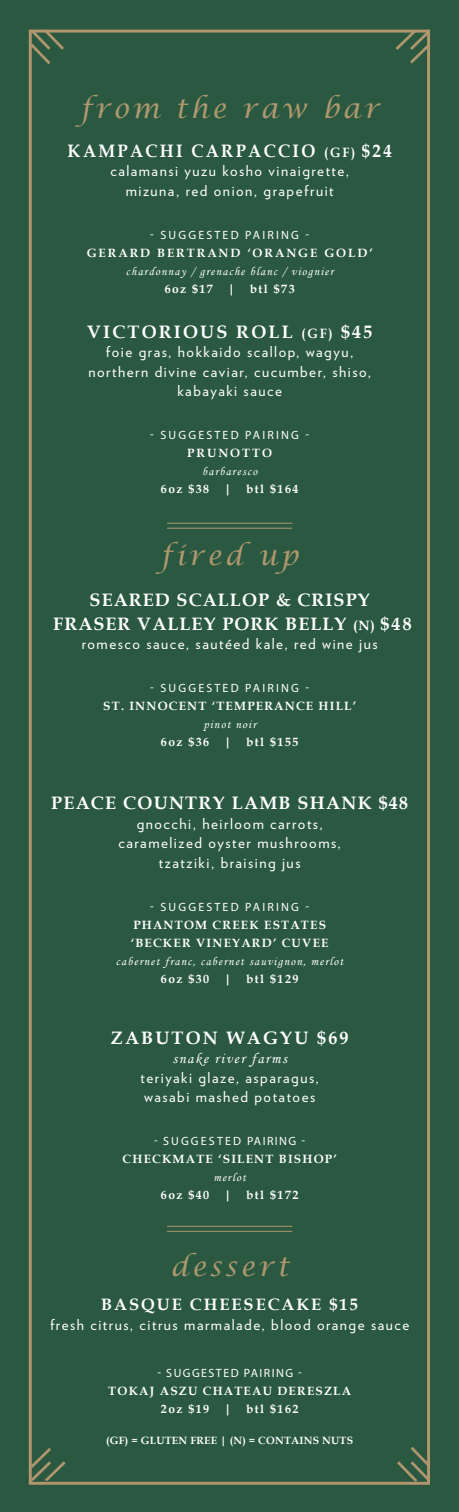
<style>
.page{position:relative;width:459px;height:1512px;background:#2a5841}
.page>*{position:absolute;margin:0;border:0;box-sizing:border-box;transform-origin:0 0}
.t1{font:italic 27px "Lucida Calligraphy";letter-spacing:.12em;color:#ae986e}
.t2{font:700 18px "Book Antiqua";letter-spacing:.07em;color:#fff}
.t3{font:700 18px "Book Antiqua";letter-spacing:.12em;color:#fff}
.t4{font:700 18px "Book Antiqua";letter-spacing:.14em;color:#fff;scale:.93 1}
.t5{font:700 16.5px "Book Antiqua";letter-spacing:.12em;color:#fff}
.t6{font:15px "Verlag";letter-spacing:.1em;color:#fff}
.t7{font:15px "Monotype Corsiva";letter-spacing:.1em;color:#fff}
.t8{font:12px/18px "Monotype Corsiva";letter-spacing:.1em;color:#fff;text-align:center}
.t9{font:700 12px/18px "Book Antiqua";letter-spacing:.1em;color:#fff;text-align:center}
.t10{font:12px "Myriad Pro";letter-spacing:.18em;color:#fff}
.t11{font:700 12px "Book Antiqua";letter-spacing:.12em;color:#fff}
.t12{font:12px "Myriad Pro";letter-spacing:.12em;color:#fff}
.t13{font:700 10.5px "Book Antiqua";letter-spacing:.02em;color:#fff}
.s1{font-size:13.5px}
.s2{font-family:"Book Antiqua";font-weight:700}
.s3{font-family:"Monotype Corsiva";font-weight:400}
</style>
<div class="page">
<svg style="left:33px;top:34px;width:31px;height:30px"></svg>
<svg style="left:397px;top:1447px;width:29px;height:34px"></svg>
<svg style="left:395px;top:34px;width:31px;height:30px"></svg>
<svg style="left:33px;top:1448px;width:33px;height:33px"></svg>
<hr style="left:167px;top:523px;width:125px;height:1px;background:#ae986e">
<hr style="left:167px;top:528px;width:125px;height:1px;background:#ae986e">
<hr style="left:167px;top:1226px;width:125px;height:1px;background:#ae986e">
<hr style="left:167px;top:1231px;width:125px;height:1px;background:#ae986e">
<div style="left:29px;top:30px;width:401px;height:1455px;border:3px solid #b3966e"></div>
<p class="t1" style="left:80px;top:92px;width:300px">from the raw bar</p>
<p class="t4" style="left:68px;top:138px;width:350px">KAMPACHI CARPACCIO <span class="s1">(GF)</span> $24</p>
<p class="t6" style="left:110px;top:159px;width:240px">calamansi yuzu kosho vinaigrette,</p>
<p class="t6" style="left:126px;top:179px;width:209px">mizuna, red onion, grapefruit</p>
<p class="t10" style="left:150px;top:227px;width:160px">- SUGGESTED PAIRING -</p>
<p class="t8" style="left:87px;top:244px;width:288px"><span class="s2">GERARD BERTRAND ‘ORANGE GOLD’ </span>chardonnay / grenache blanc / viognier</p>
<p class="t11" style="left:165px;top:281px;width:132px">6oz $17 | btl $73</p>
<p class="t3" style="left:87px;top:319px;width:287px">VICTORIOUS ROLL <span class="s1">(GF)</span> $45</p>
<p class="t6" style="left:106px;top:341px;width:249px">foie gras, hokkaido scallop, wagyu,</p>
<p class="t6" style="left:88px;top:360px;width:284px">northern divine caviar, cucumber, shiso,</p>
<p class="t6" style="left:177px;top:380px;width:106px">kabayaki sauce</p>
<p class="t10" style="left:150px;top:428px;width:160px">- SUGGESTED PAIRING -</p>
<p class="t8" style="left:187px;top:445px;width:86px"><span class="s2">PRUNOTTO </span>barbaresco</p>
<p class="t11" style="left:161px;top:481px;width:139px">6oz $38 | btl $164</p>
<p class="t1" style="left:161px;top:539px;width:139px">fired up</p>
<p class="t2" style="left:90px;top:587px;width:282px">SEARED SCALLOP &amp; CRISPY</p>
<p class="t2" style="left:53px;top:611px;width:360px">FRASER VALLEY PORK BELLY <span class="s1">(N)</span> $48</p>
<p class="t6" style="left:82px;top:633px;width:297px">romesco sauce, sautéed kale, red wine jus</p>
<p class="t10" style="left:150px;top:681px;width:160px">- SUGGESTED PAIRING -</p>
<p class="t9" style="left:103px;top:697px;width:254px">ST. INNOCENT ‘TEMPERANCE HILL’</p>
<p class="t8" style="left:203px;top:716px;width:54px">pinot noir</p>
<p class="t11" style="left:161px;top:734px;width:139px">6oz $36 | btl $155</p>
<p class="t2" style="left:51px;top:791px;width:359px">PEACE COUNTRY LAMB SHANK $48</p>
<p class="t6" style="left:137px;top:812px;width:188px">gnocchi, heirloom carrots,</p>
<p class="t6" style="left:119px;top:832px;width:224px">caramelized oyster mushrooms,</p>
<p class="t6" style="left:159px;top:851px;width:143px">tzatziki, braising jus</p>
<p class="t10" style="left:150px;top:900px;width:160px">- SUGGESTED PAIRING -</p>
<p class="t9" style="left:133px;top:916px;width:194px">PHANTOM CREEK ESTATES</p>
<p class="t9" style="left:131px;top:934px;width:199px">‘BECKER VINEYARD’ CUVEE</p>
<p class="t8" style="left:116px;top:952px;width:229px">cabernet franc, cabernet sauvignon, merlot</p>
<p class="t11" style="left:161px;top:971px;width:139px">6oz $30 | btl $129</p>
<p class="t3" style="left:111px;top:1025px;width:239px">ZABUTON WAGYU $69</p>
<p class="t7" style="left:173px;top:1050px;width:116px">snake river farms</p>
<p class="t6" style="left:141px;top:1066px;width:180px">teriyaki glaze, asparagus,</p>
<p class="t6" style="left:144px;top:1086px;width:173px">wasabi mashed potatoes</p>
<p class="t10" style="left:154px;top:1134px;width:152px">- SUGGESTED PAIRING -</p>
<p class="t9" style="left:123px;top:1150px;width:216px">CHECKMATE ‘SILENT BISHOP’ <span class="s3">merlot</span></p>
<p class="t11" style="left:161px;top:1187px;width:139px">6oz $40 | btl $172</p>
<p class="t1" style="left:170px;top:1250px;width:120px">dessert</p>
<p class="t5" style="left:101px;top:1294px;width:258px">BASQUE CHEESECAKE $15</p>
<p class="t6" style="left:50px;top:1313px;width:361px">fresh citrus, citrus marmalade, blood orange sauce</p>
<p class="t12" style="left:157px;top:1365px;width:146px">- SUGGESTED PAIRING -</p>
<p class="t9" style="left:108px;top:1382px;width:244px">TOKAJ ASZU CHATEAU DERESZLA</p>
<p class="t11" style="left:161px;top:1400px;width:139px">2oz $19 | btl $162</p>
<p class="t13" style="left:106px;top:1433px;width:249px">(GF) = GLUTEN FREE | (N) = CONTAINS NUTS</p>
</div>
